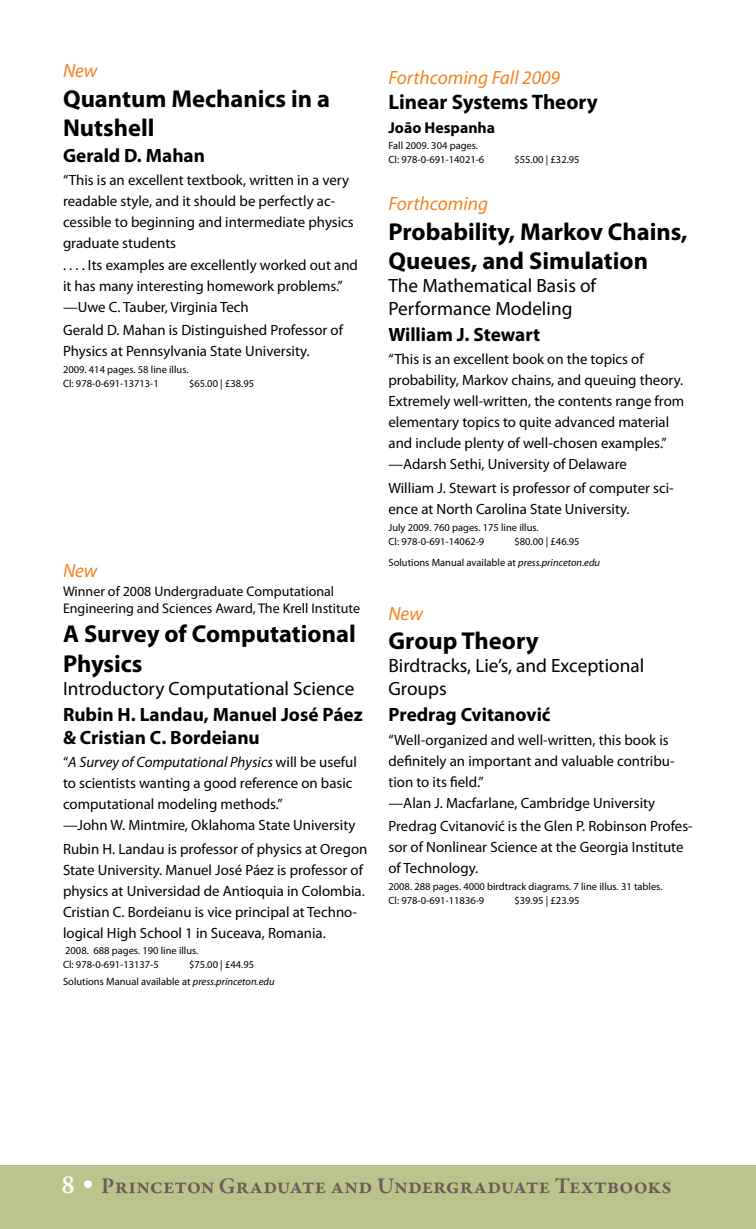
<style>
.page{position:relative;width:756px;height:1229px;background:#fff}
.page>*{position:absolute;margin:0;border:0;box-sizing:border-box;transform-origin:0 0}
.t1{font:700 24.5px/29.4px "Myriad Pro";color:#000}
.t2{font:600 22.75px "Garamond Premr Pro";letter-spacing:-.01em;color:#6d5958}
.t3{font:700 21px "Myriad Pro";color:#000}
.t4{font:19.25px/23.1px "Myriad Pro";color:#000}
.t5{font:700 19.25px/23.1px "Myriad Pro";color:#000}
.t6{font:italic 19.25px "Myriad Pro";color:#f58220}
.t7{font:700 15.75px "Myriad Pro";color:#000}
.t8{font:14.88px/21px "Myriad Pro";color:#000}
.t9{font:14px/16.6px "Myriad Pro";color:#000}
.t10{font:10.5px/14px "Myriad Pro";color:#000}
.s1{font-style:italic}
.s2{font-family:"Adobe Garamond Pro";font-size:26.25px;color:#fff}
</style>
<div class="page">
<div style="left:0;top:1166px;width:756px;height:62px;background:#bbc48c"></div>
<p class="t6" style="left:63px;top:59px;width:36px">New</p>
<h1 class="t1" style="left:63px;top:83px;width:269px">Quantum Mechanics in a<br>Nutshell</h1>
<p class="t5" style="left:63px;top:143px;width:144px">Gerald D. Mahan</p>
<p class="t8" style="left:63px;top:170px;width:297px">“This is an excellent textbook, written in a very readable style, and it should be perfectly ac&shy;cessible to beginning and intermediate physics graduate students<br>. . . . Its examples are excellently worked out and it has many interesting homework problems.” —Uwe C. Tauber, Virginia Tech</p>
<p class="t8" style="left:63px;top:319px;width:282px">Gerald D. Mahan is Distinguished Professor of<br>Physics at Pennsylvania State University.</p>
<p class="t10" style="left:63px;top:362px;width:127px">2009. 414 pages. 58 line illus.<br>Cl: 978-0-691-13713-1</p>
<p class="t10" style="left:189px;top:376px;width:67px">$65.00 | £38.95</p>
<p class="t6" style="left:63px;top:559px;width:36px">New</p>
<p class="t9" style="left:63px;top:583px;width:299px">Winner of 2008 Undergraduate Computational<br>Engineering and Sciences Award, The Krell Institute</p>
<h1 class="t1" style="left:63px;top:618px;width:294px">A Survey of Computational<br>Physics</h1>
<p class="t4" style="left:63px;top:676px;width:293px">Introductory Computational Science</p>
<p class="t5" style="left:63px;top:702px;width:301px">Rubin H. Landau, Manuel José Páez &amp; Cristian C. Bordeianu</p>
<p class="t8" style="left:63px;top:751px;width:295px">“<span class="s1">A Survey of Computational Physics</span> will be useful to scientists wanting a good reference on basic computational modeling methods.”<br>—John W. Mintmire, Oklahoma State University</p>
<p class="t8" style="left:63px;top:838px;width:306px">Rubin H. Landau is professor of physics at Oregon State University. Manuel José Páez is professor of physics at Universidad de Antioquia in Colombia.<br>Cristian C. Bordeianu is vice principal at Techno&shy;logical High School 1 in Suceava, Romania.</p>
<p class="t10" style="left:63px;top:943px;width:137px">2008. 688 pages. 190 line illus.<br>Cl: 978-0-691-13137-5</p>
<p class="t10" style="left:63px;top:956px;width:213px;line-height:16.4px;text-indent:126px">$75.00 | £44.95<br>Solutions Manual available at <span class="s1">press.princeton.edu</span></p>
<p class="t6" style="left:388px;top:66px;width:173px">Forthcoming Fall 2009</p>
<h3 class="t3" style="left:388px;top:88px;width:211px">Linear Systems Theory</h3>
<p class="t7" style="left:388px;top:117px;width:108px">João Hespanha</p>
<p class="t10" style="left:388px;top:139px;width:97px">Fall 2009. 304 pages.<br>Cl: 978-0-691-14021-6</p>
<p class="t10" style="left:514px;top:153px;width:67px">$55.00 | £32.95</p>
<p class="t6" style="left:388px;top:192px;width:101px">Forthcoming</p>
<h1 class="t1" style="left:388px;top:216px;width:301px">Probability, Markov Chains,<br>Queues, and Simulation</h1>
<p class="t4" style="left:388px;top:274px;width:209px">The Mathematical Basis of<br>Performance Modeling</p>
<p class="t5" style="left:388px;top:322px;width:153px">William J. Stewart</p>
<p class="t8" style="left:388px;top:349px;width:297px">“This is an excellent book on the topics of probability, Markov chains, and queuing theory.<br>Extremely well-written, the contents range from elementary topics to quite advanced material and include plenty of well-chosen examples.” —Adarsh Sethi, University of Delaware</p>
<p class="t8" style="left:388px;top:477px;width:287px">William J. Stewart is professor of computer sci&shy;ence at North Carolina State University.</p>
<p class="t10" style="left:388px;top:520px;width:152px">July 2009. 760 pages. 175 line illus.<br>Cl: 978-0-691-14062-9</p>
<p class="t10" style="left:388px;top:530px;width:213px;line-height:21px;text-indent:126px">$80.00 | £46.95<br>Solutions Manual available at <span class="s1">press.princeton.edu</span></p>
<p class="t6" style="left:388px;top:601px;width:36px">New</p>
<h1 class="t1" style="left:388px;top:625px;width:152px">Group Theory</h1>
<p class="t4" style="left:388px;top:654px;width:257px">Birdtracks, Lie’s, and Exceptional<br>Groups</p>
<p class="t5" style="left:388px;top:702px;width:164px">Predrag Cvitanović</p>
<p class="t8" style="left:388px;top:728px;width:288px">“Well-organized and well-written, this book is definitely an important and valuable contribu&shy;tion to its field.”<br>—Alan J. Macfarlane, Cambridge University</p>
<p class="t8" style="left:388px;top:815px;width:306px">Predrag Cvitanović is the Glen P. Robinson Profes&shy;sor of Nonlinear Science at the Georgia Institute of Technology.</p>
<p class="t10" style="left:388px;top:879px;width:276px">2008. 288 pages. 4000 birdtrack diagrams. 7 line illus. 31 tables.<br>Cl: 978-0-691-11836-9</p>
<p class="t10" style="left:514px;top:893px;width:67px">$39.95 | £23.95</p>
<h2 class="t2" style="left:61px;top:1172px;width:612px"><span class="s2">8 •</span> Princeton Graduate and Undergraduate Textbooks</h2>
</div>
